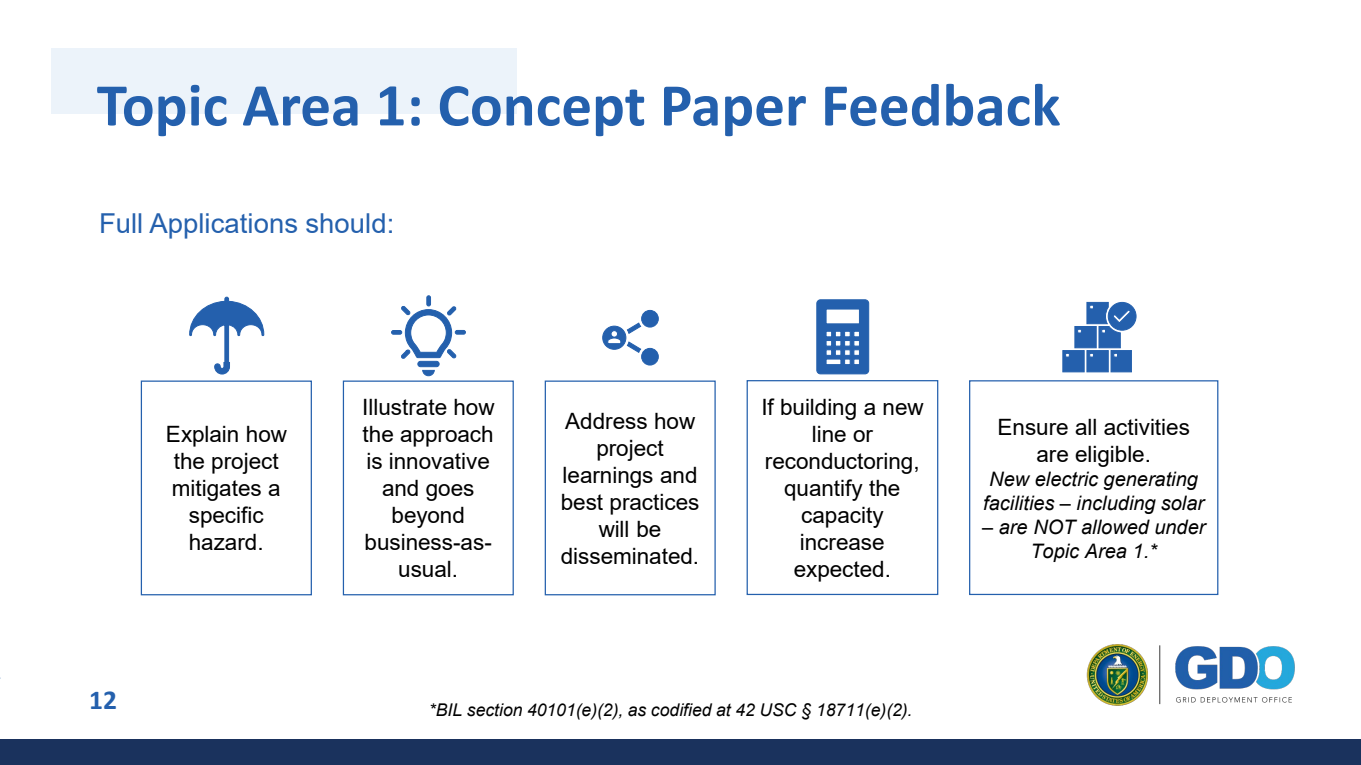
<style>
.page{position:relative;width:1361px;height:765px;background:#fff}
.page>*{position:absolute;margin:0;border:0;box-sizing:border-box;transform-origin:0 0}
.t1{font:700 61.25px "Calibri";color:#2460ad}
.t2{font:27.5px "Arial";color:#2460ad}
.t3{font:700 27.5px "Calibri";color:#2460ad}
.t4{font:22.5px/27px "Arial";letter-spacing:-.005em;color:#000;text-align:center}
.t5{font:italic 20px/24px "Arial";color:#000;text-align:center}
.t6{font:italic 17.5px "Arial";color:#000}
</style>
<div class="page">
<div style="left:51px;top:48px;width:466px;height:66px;background:#ecf3fa"></div>
<img style="left:1086px;top:644px;width:209px;height:62px">
<div style="left:0;top:739px;width:1360px;height:26px;background:#1a325d"></div>
<svg style="left:189px;top:296px;width:76px;height:79px"></svg>
<div style="left:141px;top:381px;width:171px;height:214px;border:1px solid #2460ad"></div>
<div style="left:418px;top:361px;width:21px;height:6px;background:#2460ad;border-radius:3px"></div>
<div style="left:417px;top:361px;width:22px;height:6px;border:1px solid #2460ad;border-radius:3px"></div>
<svg style="left:422px;top:369px;width:13px;height:8px"></svg>
<div style="left:426px;top:295px;width:5px;height:11px;border:1px solid #2460ad;border-radius:2px"></div>
<svg style="left:391px;top:296px;width:66px;height:63px"></svg>
<hr style="left:455px;top:330px;width:10px;height:4px;background:#2460ad;border-radius:2px">
<div style="left:454px;top:330px;width:12px;height:5px;border:1px solid #2460ad;border-radius:2px"></div>
<div style="left:343px;top:381px;width:170px;height:214px;border:1px solid #2460ad"></div>
<svg style="left:816px;top:299px;width:53px;height:76px"></svg>
<div style="left:746px;top:380px;width:192px;height:215px;border:1px solid #2460ad"></div>
<svg style="left:1062px;top:301px;width:74px;height:72px"></svg>
<div style="left:968px;top:380px;width:250px;height:215px;border:1px solid #2460ad"></div>
<div style="left:641px;top:310px;width:17px;height:17px;background:#2460ad;border-radius:50%"></div>
<div style="left:641px;top:310px;width:17px;height:18px;border:1px solid #2460ad;border-radius:50%"></div>
<svg style="left:602px;top:322px;width:40px;height:32px"></svg>
<div style="left:641px;top:348px;width:17px;height:17px;background:#2460ad;border-radius:50%"></div>
<div style="left:641px;top:348px;width:17px;height:18px;border:1px solid #2460ad;border-radius:50%"></div>
<div style="left:544px;top:381px;width:171px;height:214px;border:1px solid #2460ad"></div>
<h2 class="t1" style="left:97px;top:62px;width:965px">Topic Area 1: Concept Paper Feedback</h2>
<p class="t2" style="left:99px;top:205px;width:297px">Full Applications should:</p>
<p class="t4" style="left:166px;top:421px;width:123px">Explain how the project mitigates a specific hazard.</p>
<p class="t3" style="left:89px;top:680px;width:29px">12</p>
<p class="t4" style="left:362px;top:394px;width:134px">Illustrate how the approach is innovative and goes beyond business-as&shy;usual.</p>
<p class="t4" style="left:761px;top:393px;width:164px">If building a new line or reconductoring, quantify the capacity increase expected.</p>
<p class="t4" style="left:560px;top:407px;width:140px">Address how project learnings and best practices will be disseminated.</p>
<p class="t6" style="left:429px;top:698px;width:485px">*BIL section 40101(e)(2), as codified at 42 USC § 18711(e)(2).</p>
<p class="t4" style="left:997px;top:413px;width:194px">Ensure all activities are eligible.</p>
<p class="t5" style="left:983px;top:467px;width:222px">New electric generating facilities – including solar</p>
<p class="t5" style="left:981px;top:515px;width:225px">– are NOT allowed under<br>Topic Area 1.*</p>
</div>
